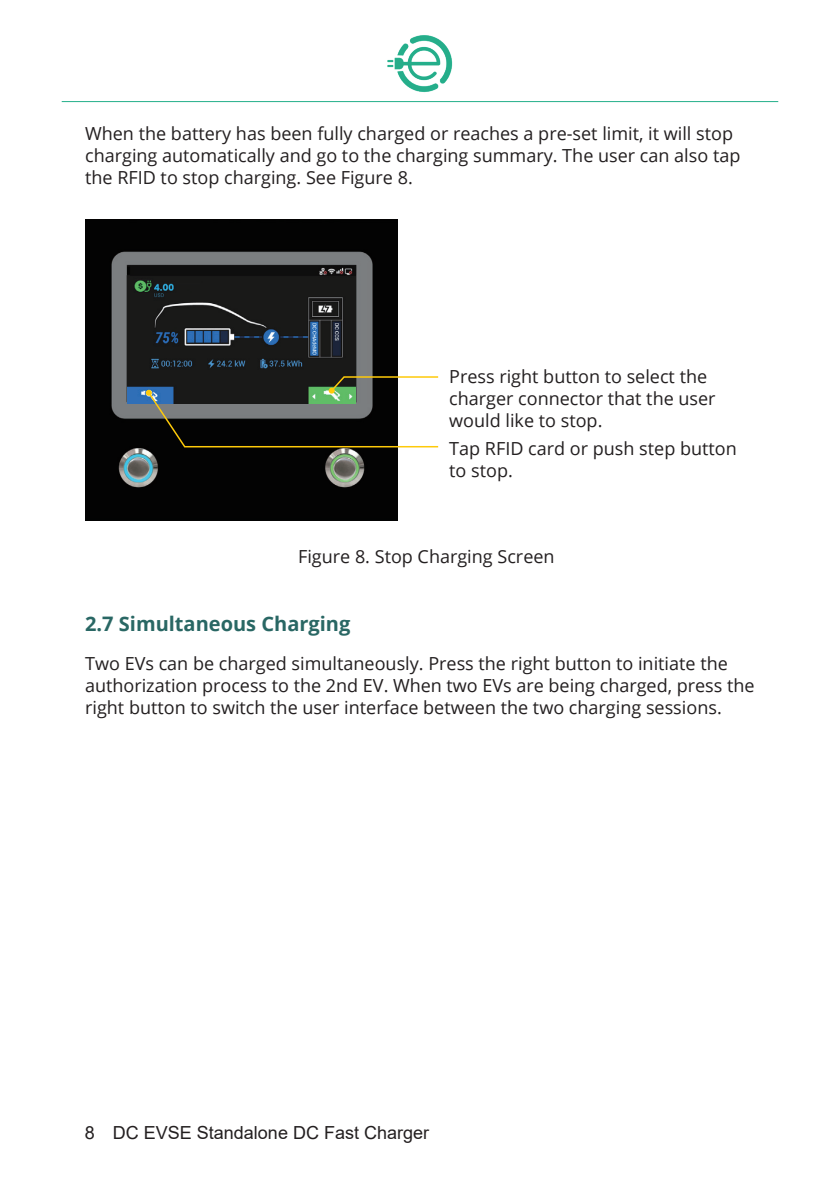
<style>
.page{position:relative;width:840px;height:1191px;background:#fff}
.page>*{position:absolute;margin:0;border:0;box-sizing:border-box;transform-origin:0 0}
.t1{font:700 20px "Open Sans";color:#296764}
.t2{font:18px/22px "Open Sans";color:#231f20}
.t3{font:18px "Arial";color:#231f20}
</style>
<div class="page">
<img style="left:387px;top:35px;width:65px;height:58px">
<hr style="left:62px;top:101px;width:715px;height:1px;background:#23af8a">
<img style="left:85px;top:219px;width:312px;height:302px">
<img style="left:127px;top:266px;width:228px;height:137px">
<svg style="left:146px;top:375px;width:293px;height:73px;background:#4b4e47"></svg>
<p class="t2" style="left:85px;top:122px;width:656px">When the battery has been fully charged or reaches a pre-set limit, it will stop charging automatically and go to the charging summary. The user can also tap the RFID to stop charging. See Figure 8.</p>
<p class="t2" style="left:449px;top:365px;width:268px">Press right button to select the charger connector that the user would like to stop.</p>
<p class="t2" style="left:449px;top:437px;width:289px">Tap RFID card or push step button to stop.</p>
<p class="t2" style="left:298px;top:545px;width:258px">Figure 8. Stop Charging Screen</p>
<p class="t1" style="left:85px;top:609px;width:266px">2.7 Simultaneous Charging</p>
<p class="t2" style="left:85px;top:652px;width:670px">Two EVs can be charged simultaneously. Press the right button to initiate the authorization process to the 2nd EV. When two EVs are being charged, press the right button to switch the user interface between the two charging sessions.</p>
<p class="t3" style="left:85px;top:1120px;width:346px">8 DC EVSE Standalone DC Fast Charger</p>
</div>
